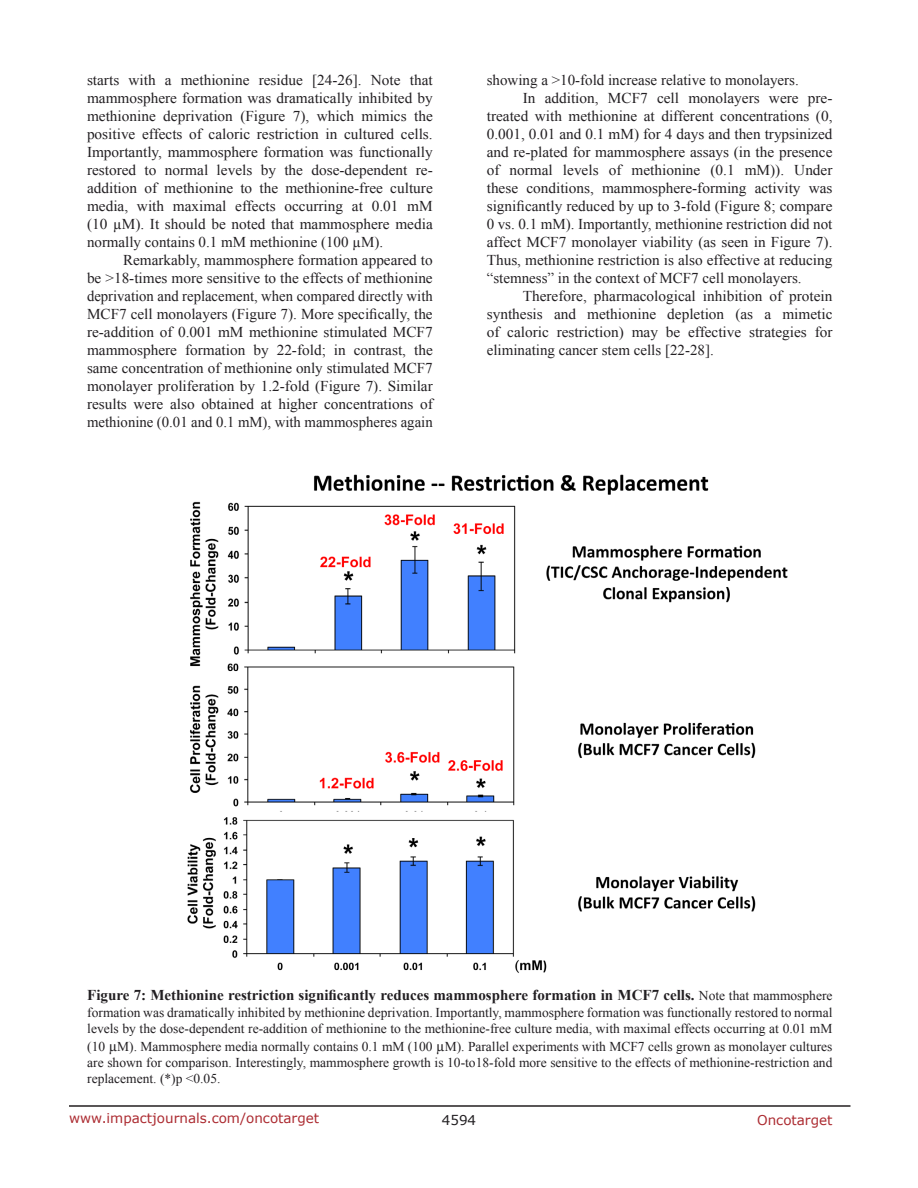
<style>
.page{position:relative;width:918px;height:1188px;background:#fff}
.page>*{position:absolute;margin:0;border:0;box-sizing:border-box;transform-origin:0 0}
.BodyText{font:15px/18px "Times New Roman";color:#221f22;text-align:justify}
.FigureText{font:700 15px "Times New Roman";color:#221f22}
.FigureText-2{font:13.5px/16.2px "Times New Roman";color:#221f22}
.t1{font:13.5px "Verdana";color:#ac2b31}
.t2{font:13.5px "Verdana";color:#221f22}
.s1{font-weight:400;font-size:13.5px}
.s2{font-size:15px}
</style>
<div class="page">
<hr style="left:69px;top:1105px;width:781px;height:2px;background:#231f20">
<img style="left:187px;top:474px;width:601px;height:499px">
<p class="BodyText" style="left:87px;top:71px;width:347px">starts with a methionine residue [24-26]. Note that mammosphere formation was dramatically inhibited by methionine deprivation (Figure 7), which mimics the positive effects of caloric restriction in cultured cells.<br>Importantly, mammosphere formation was functionally restored to normal levels by the dose-dependent re&shy;addition of methionine to the methionine-free culture media, with maximal effects occurring at 0.01 mM (10 µM). It should be noted that mammosphere media normally contains 0.1 mM methionine (100 µM).</p>
<p class="BodyText" style="left:87px;top:251px;width:347px;text-indent:36px">Remarkably, mammosphere formation appeared to be &gt;18-times more sensitive to the effects of methionine deprivation and replacement, when compared directly with MCF7 cell monolayers (Figure 7). More specifically, the re-addition of 0.001 mM methionine stimulated MCF7 mammosphere formation by 22-fold; in contrast, the same concentration of methionine only stimulated MCF7 monolayer proliferation by 1.2-fold (Figure 7). Similar results were also obtained at higher concentrations of methionine (0.01 and 0.1 mM), with mammospheres again</p>
<p class="BodyText" style="left:487px;top:71px;width:314px">showing a &gt;10-fold increase relative to monolayers.</p>
<p class="BodyText" style="left:487px;top:89px;width:347px;text-indent:36px">In addition, MCF7 cell monolayers were pre&shy;treated with methionine at different concentrations (0, 0.001, 0.01 and 0.1 mM) for 4 days and then trypsinized and re-plated for mammosphere assays (in the presence of normal levels of methionine (0.1 mM)). Under these conditions, mammosphere-forming activity was significantly reduced by up to 3-fold (Figure 8; compare 0 vs. 0.1 mM). Importantly, methionine restriction did not affect MCF7 monolayer viability (as seen in Figure 7).<br>Thus, methionine restriction is also effective at reducing “stemness” in the context of MCF7 cell monolayers.</p>
<p class="BodyText" style="left:487px;top:287px;width:347px;text-indent:36px">Therefore, pharmacological inhibition of protein synthesis and methionine depletion (as a mimetic of caloric restriction) may be effective strategies for eliminating cancer stem cells [22-28].</p>
<p class="FigureText" style="left:87px;top:985px;width:747px">Figure 7: Methionine restriction significantly reduces mammosphere formation in MCF7 cells. <span class="s1">Note that mammosphere</span></p>
<p class="FigureText-2" style="left:87px;top:1004px;width:747px">formation was dramatically inhibited by methionine deprivation. Importantly, mammosphere formation was functionally restored to normal levels by the dose-dependent re-addition of methionine to the methionine-free culture media, with maximal effects occurring at 0.01 mM</p>
<p class="FigureText-2" style="left:87px;top:1038px;width:747px;text-align:justify">(10 <span class="s2">µ</span>M). Mammosphere media normally contains 0.1 mM (100 <span class="s2">µ</span>M). Parallel experiments with MCF7 cells grown as monolayer cultures are shown for comparison. Interestingly, mammosphere growth is 10-to18-fold more sensitive to the effects of methionine-restriction and replacement. (*)p &lt;0.05.</p>
<p class="t1" style="left:69px;top:1109px;width:252px">www.impactjournals.com/oncotarget</p>
<p class="t2" style="left:442px;top:1111px;width:36px">4594</p>
<p class="t1" style="left:757px;top:1111px;width:77px">Oncotarget</p>
</div>
